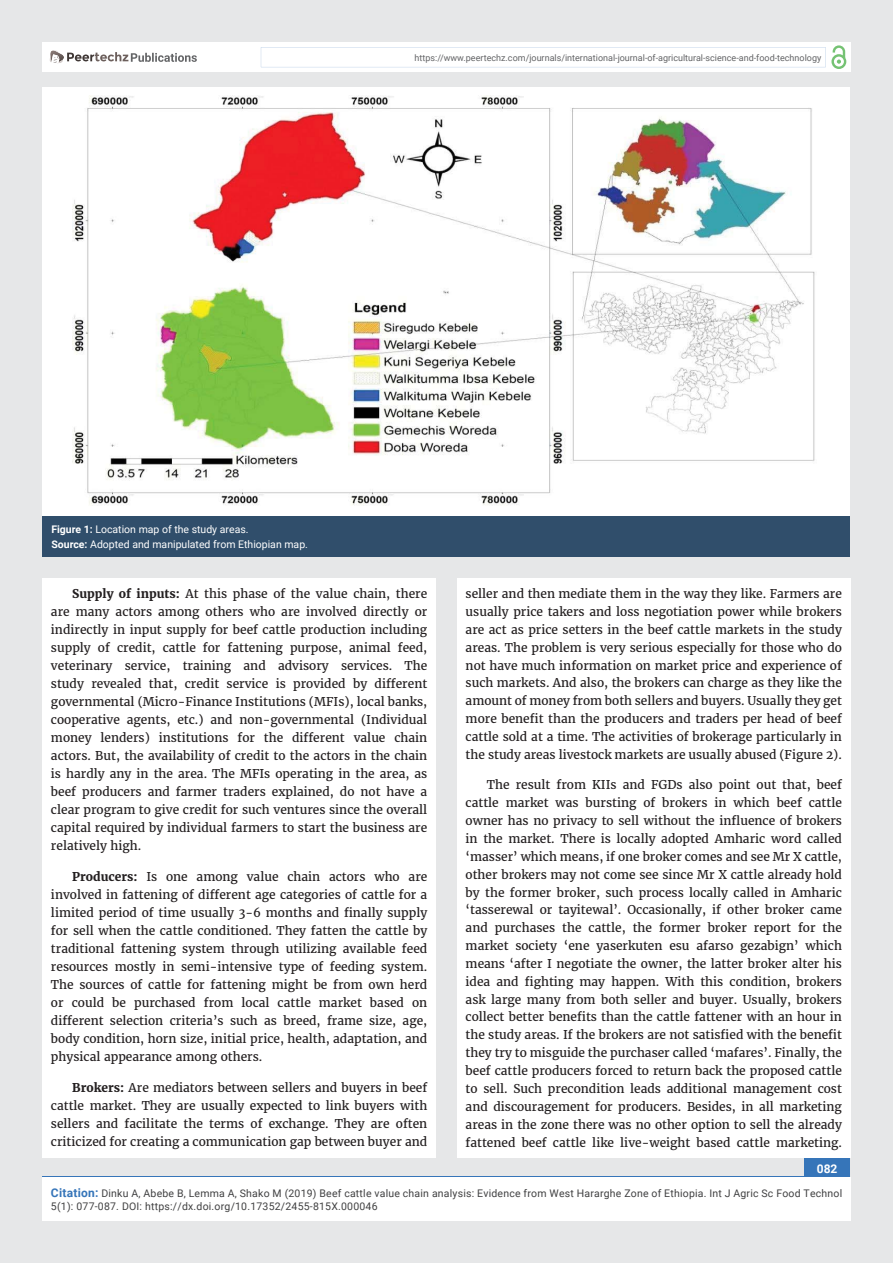
<style>
.page{position:relative;width:893px;height:1263px;background:#e6e7e8}
.page>*{position:absolute;margin:0;border:0;box-sizing:border-box;transform-origin:0 0}
.t1{font:12px/17.9px "Merriweather";color:#231f20;text-align:justify}
.t2{font:700 12px "Roboto";color:#fff}
.t3{font:10.5px/13.5px "Roboto";letter-spacing:.02em;color:#404041}
.t4{font:10.5px/15px "Roboto";color:#fff}
.t5{font:9px "Roboto";color:#636466}
.s1{font-weight:700}
.s2{font-weight:700;font-size:12px;color:#3675b9}
</style>
<div class="page">
<div style="left:42px;top:43px;width:808px;height:29px;background:#fff"></div>
<div style="left:831px;top:54px;width:15px;height:15px;border:2px solid #75c273;border-radius:50%"></div>
<div style="left:804px;top:1157px;width:46px;height:43px;background:#3675b9"></div>
<svg style="left:261px;top:45px;width:585px;height:22px"></svg>
<svg style="left:49px;top:50px;width:148px;height:14px"></svg>
<div style="left:42px;top:1177px;width:809px;height:43px;background:#fff"></div>
<div style="left:42px;top:578px;width:394px;height:580px;background:#fff"></div>
<div style="left:457px;top:578px;width:393px;height:579px;background:#fff"></div>
<div style="left:43px;top:87px;width:807px;height:429px;background:#fff"></div>
<div style="left:43px;top:516px;width:807px;height:41px;background:#304e6b"></div>
<img style="left:73px;top:95px;width:742px;height:411px">
<p class="t5" style="left:415px;top:52px;width:408px">https://www.peertechz.com/journals/international-journal-of-agricultural-science-and-food-technology</p>
<p class="t4" style="left:51px;top:522px;width:258px"><span class="s1">Figure 1:</span> Location map of the study areas.<br><span class="s1">Source:</span> Adopted and manipulated from Ethiopian map.</p>
<p class="t1" style="left:51px;top:585px;width:378px;text-indent:21px"><span class="s1">Supply of inputs:</span> At this phase of the value chain, there are many actors among others who are involved directly or indirectly in input supply for beef cattle production including supply of credit, cattle for fattening purpose, animal feed, veterinary service, training and advisory services. The study revealed that, credit service is provided by different governmental (Micro-Finance Institutions (MFIs), local banks, cooperative agents, etc.) and non-governmental (Individual money lenders) institutions for the different value chain actors. But, the availability of credit to the actors in the chain is hardly any in the area. The MFIs operating in the area, as beef producers and farmer traders explained, do not have a clear program to give credit for such ventures since the overall capital required by individual farmers to start the business are relatively high.</p>
<p class="t1" style="left:51px;top:868px;width:378px;text-indent:21px"><span class="s1">Producers:</span> Is one among value chain actors who are involved in fattening of different age categories of cattle for a limited period of time usually 3-6 months and finally supply for sell when the cattle conditioned. They fatten the cattle by traditional fattening system through utilizing available feed resources mostly in semi-intensive type of feeding system.<br>The sources of cattle for fattening might be from own herd or could be purchased from local cattle market based on different selection criteria’s such as breed, frame size, age, body condition, horn size, initial price, health, adaptation, and physical appearance among others.</p>
<p class="t1" style="left:51px;top:1078px;width:378px;text-indent:21px"><span class="s1">Brokers:</span> Are mediators between sellers and buyers in beef cattle market. They are usually expected to link buyers with sellers and facilitate the terms of exchange. They are often criticized for creating a communication gap between buyer and</p>
<p class="t1" style="left:466px;top:585px;width:378px">seller and then mediate them in the way they like. Farmers are usually price takers and loss negotiation power while brokers are act as price setters in the beef cattle markets in the study areas. The problem is very serious especially for those who do not have much information on market price and experience of such markets. And also, the brokers can charge as they like the amount of money from both sellers and buyers. Usually they get more benefit than the producers and traders per head of beef cattle sold at a time. The activities of brokerage particularly in the study areas livestock markets are usually abused (Figure 2).</p>
<p class="t1" style="left:466px;top:776px;width:378px;text-indent:21px">The result from KIIs and FGDs also point out that, beef cattle market was bursting of brokers in which beef cattle owner has no privacy to sell without the influence of brokers in the market. There is locally adopted Amharic word called ‘masser’ which means, if one broker comes and see Mr X cattle, other brokers may not come see since Mr X cattle already hold by the former broker, such process locally called in Amharic ‘tasserewal or tayitewal’. Occasionally, if other broker came and purchases the cattle, the former broker report for the market society ‘ene yaserkuten esu afarso gezabign’ which means ‘after I negotiate the owner, the latter broker alter his idea and fighting may happen. With this condition, brokers ask large many from both seller and buyer. Usually, brokers collect better benefits than the cattle fattener with an hour in the study areas. If the brokers are not satisfied with the benefit they try to misguide the purchaser called ‘mafares’. Finally, the beef cattle producers forced to return back the proposed cattle to sell. Such precondition leads additional management cost and discouragement for producers. Besides, in all marketing areas in the zone there was no other option to sell the already fattened beef cattle like live-weight based cattle marketing.</p>
<p class="t2" style="left:817px;top:1162px;width:22px">082</p>
<p class="t3" style="left:51px;top:1186px;width:793px"><span class="s2">Citation:</span> Dinku A, Abebe B, Lemma A, Shako M (2019) Beef cattle value chain analysis: Evidence from West Hararghe Zone of Ethiopia. Int J Agric Sc Food Technol<br>5(1): 077-087. DOI: https://dx.doi.org/10.17352/2455-815X.000046</p>
</div>
